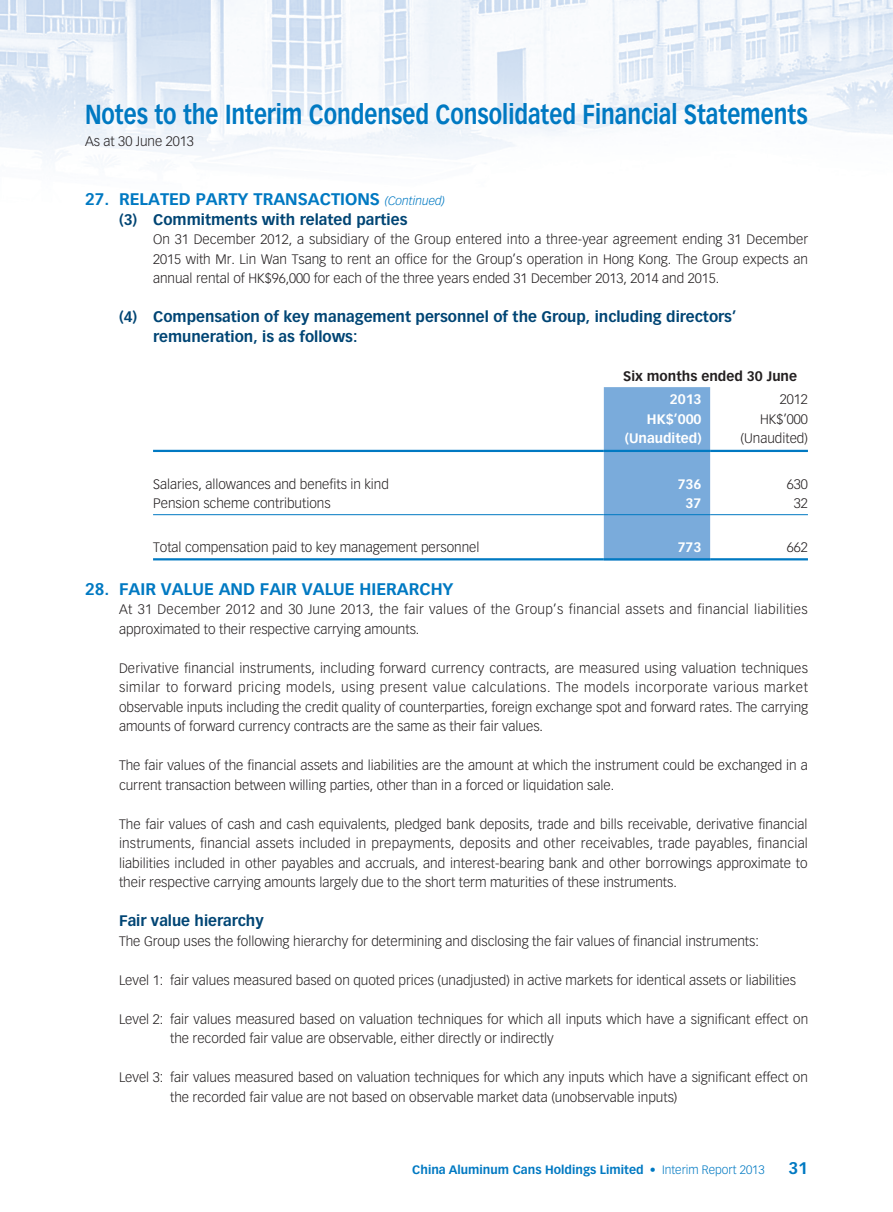
<style>
.page{position:relative;width:893px;height:1212px;background:#fff}
.page>*{position:absolute;margin:0;border:0;box-sizing:border-box;transform-origin:0 0}
.t1{font:700 27px "Vectora LT Std";color:#0079c2;scale:.81 1}
.t2{font:700 16.5px "Vectora LT Std";color:#0079c2}
.t3{font:700 15px/19.5px "Vectora LT Std";color:#004574}
.t4{font:300 13.5px/19.5px "Vectora LT Std";color:#231f20;text-align:justify}
.t5{font:300 13.5px/19.5px "Vectora LT Std";letter-spacing:.025em;color:#231f20}
.t6{font:700 13.5px "Vectora LT Std";color:#fff}
.t7{font:700 13.5px "Vectora LT Std";color:#231f20}
.t8{font:700 12px "Vectora LT Std";color:#0079c2}
.s1{font-weight:300;font-style:italic;font-size:12px}
.s2{font-weight:300}
</style>
<div class="page">
<img style="left:0;top:0;width:893px;height:561px">
<div style="left:604px;top:387px;width:106px;height:171px;background:#7aabdb"></div>
<hr style="left:153px;top:450px;width:451px;height:2px;background:#0079c2">
<hr style="left:604px;top:450px;width:106px;height:2px;background:#0079c2">
<hr style="left:710px;top:450px;width:98px;height:2px;background:#0079c2">
<hr style="left:153px;top:514px;width:451px;height:1px;background:#0079c2">
<hr style="left:604px;top:514px;width:106px;height:1px;background:#0079c2">
<hr style="left:710px;top:514px;width:98px;height:1px;background:#0079c2">
<hr style="left:153px;top:558px;width:451px;height:2px;background:#0079c2">
<hr style="left:604px;top:558px;width:106px;height:2px;background:#0079c2">
<hr style="left:710px;top:558px;width:98px;height:2px;background:#0079c2">
<h1 class="t1" style="left:85px;top:98px;width:894px">Notes to the Interim Condensed Consolidated Financial Statements</h1>
<p class="t4" style="left:85px;top:132px;width:110px">As at 30 June 2013</p>
<p class="t2" style="left:85px;top:189px;width:86px">27. RELATED</p>
<p class="t2" style="left:196px;top:189px;width:33px">PARTY</p>
<p class="t2" style="left:254px;top:189px;width:193px">TRANSACTIONS <span class="s1">(Continued)</span></p>
<p class="t3" style="left:119px;top:209px;width:290px">(3) Commitments with related parties</p>
<p class="t4" style="left:153px;top:230px;width:657px">On 31 December 2012, a subsidiary of the Group entered into a three-year agreement ending 31 December 2015 with Mr. Lin Wan Tsang to rent an office for the Group’s operation in Hong Kong. The Group expects an annual rental of HK$96,000 for each of the three years ended 31 December 2013, 2014 and 2015.</p>
<p class="t3" style="left:153px;top:307px;width:585px;text-indent:-34px">(4) Compensation of key management personnel of the Group, including directors’ remuneration, is as follows:</p>
<p class="t7" style="left:623px;top:368px;width:175px">Six months ended 30 June</p>
<p class="t6" style="left:670px;top:391px;width:33px">2013</p>
<p class="t4" style="left:780px;top:390px;width:30px">2012</p>
<p class="t6" style="left:647px;top:411px;width:56px">HK$’000</p>
<p class="t4" style="left:760px;top:409px;width:49px">HK$’000</p>
<p class="t6" style="left:625px;top:430px;width:78px">(Unaudited)</p>
<p class="t4" style="left:741px;top:429px;width:69px">(Unaudited)</p>
<p class="t4" style="left:153px;top:474px;width:237px">Salaries, allowances and benefits in kind</p>
<p class="t6" style="left:678px;top:476px;width:25px">736</p>
<p class="t4" style="left:787px;top:474px;width:23px">630</p>
<p class="t4" style="left:153px;top:494px;width:179px">Pension scheme contributions</p>
<p class="t6" style="left:686px;top:495px;width:17px">37</p>
<p class="t4" style="left:794px;top:494px;width:16px">32</p>
<p class="t4" style="left:153px;top:537px;width:328px">Total compensation paid to key management personnel</p>
<p class="t6" style="left:678px;top:539px;width:25px">773</p>
<p class="t4" style="left:787px;top:537px;width:23px">662</p>
<p class="t2" style="left:85px;top:579px;width:370px">28. FAIR VALUE AND FAIR VALUE HIERARCHY</p>
<p class="t5" style="left:119px;top:600px;width:690px">At 31 December 2012 and 30 June 2013, the fair values of the Group’s financial assets and financial liabilities approximated to their respective carrying amounts.</p>
<p class="t4" style="left:119px;top:658px;width:691px">Derivative financial instruments, including forward currency contracts, are measured using valuation techniques similar to forward pricing models, using present value calculations. The models incorporate various market observable inputs including the credit quality of counterparties, foreign exchange spot and forward rates. The carrying amounts of forward currency contracts are the same as their fair values.</p>
<p class="t4" style="left:119px;top:756px;width:690px">The fair values of the financial assets and liabilities are the amount at which the instrument could be exchanged in a current transaction between willing parties, other than in a forced or liquidation sale.</p>
<p class="t4" style="left:119px;top:814px;width:690px">The fair values of cash and cash equivalents, pledged bank deposits, trade and bills receivable, derivative financial instruments, financial assets included in prepayments, deposits and other receivables, trade payables, financial liabilities included in other payables and accruals, and interest-bearing bank and other borrowings approximate to their respective carrying amounts largely due to the short term maturities of these instruments.</p>
<p class="t3" style="left:119px;top:911px;width:146px">Fair value hierarchy</p>
<p class="t4" style="left:119px;top:931px;width:641px">The Group uses the following hierarchy for determining and disclosing the fair values of financial instruments:</p>
<p class="t4" style="left:119px;top:970px;width:678px">Level 1: fair values measured based on quoted prices (unadjusted) in active markets for identical assets or liabilities</p>
<p class="t4" style="left:170px;top:1009px;width:640px;text-indent:-51px">Level 2: fair values measured based on valuation techniques for which all inputs which have a significant effect on the recorded fair value are observable, either directly or indirectly</p>
<p class="t4" style="left:170px;top:1068px;width:639px;text-indent:-51px">Level 3: fair values measured based on valuation techniques for which any inputs which have a significant effect on the recorded fair value are not based on observable market data (unobservable inputs)</p>
<p class="t8" style="left:412px;top:1162px;width:354px">China Aluminum Cans Holdings Limited <span class="s2">• Interim Report 2013</span></p>
<p class="t2" style="left:788px;top:1158px;width:21px">31</p>
</div>
